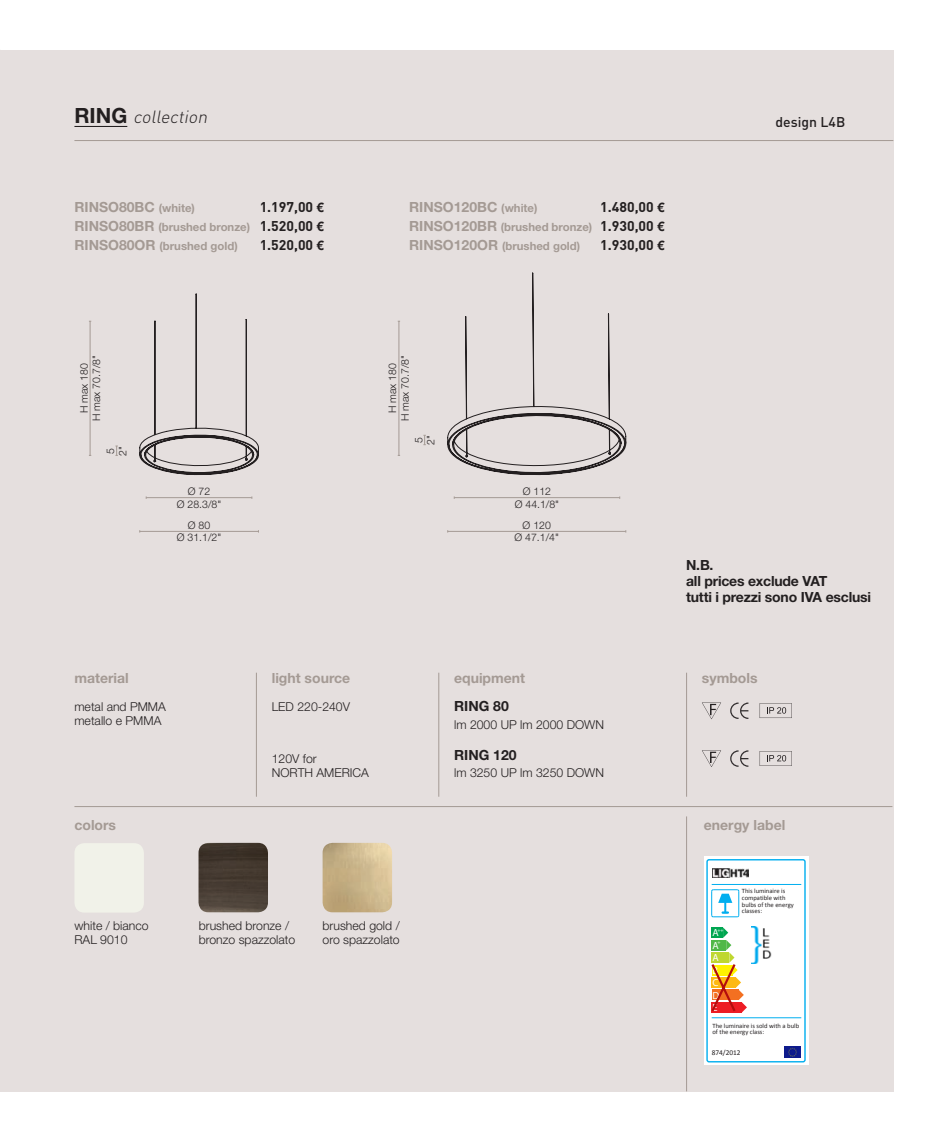
<style>
.page{position:relative;width:943px;height:1141px;background:#fff}
.page>*{position:absolute;margin:0;border:0;box-sizing:border-box;transform-origin:0 0}
.t1{font:italic 300 17.5px "DIN";color:#231f20}
.t2{font:700 14px "Helvetica Neue LT Std";color:#a49a94}
.t3{font:700 14px/15.8px "Helvetica Neue LT Std";letter-spacing:-.015em;color:#231f20}
.t4{font:700 14px/19.2px "DIN";color:#231f20;text-align:justify}
.t5{font:500 14px "DIN";color:#231f20}
.t6{font:300 12.25px/14px "Helvetica Neue LT Std";color:#231f20}
.t7{font:700 11.38px/19.2px "Helvetica Neue LT Std";color:#a49a94}
.t8{font:300 10.5px/12.4px "Helvetica Neue LT Std";color:#231f20;text-align:center}
.t9{font:10.33px/12.4px "Myriad Pro";color:#fff}
.t10{font:7.35px "Calibri";color:#231f20}
.t11{font:6.65px/6.6px "Calibri";color:#231f20}
.t12{font:5.08px "Myriad Pro";color:#fff}
.s1{font-family:"Helvetica Neue LT Std";font-weight:700;font-style:normal;font-size:21px}
.s2{font-size:11.38px}
.s3{font-size:14px}
.s4{font-family:"Helvetica Neue LT Std";font-size:13.12px}
</style>
<div class="page">
<div style="left:0;top:50px;width:893px;height:1041px;background:#e5dfde"></div>
<hr style="left:74px;top:806px;width:818px;height:1px;background:#a49a94">
<hr style="left:686px;top:816px;width:1px;height:275px;background:#a49a94">
<hr style="left:256px;top:673px;width:1px;height:124px;background:#a49a94">
<hr style="left:438px;top:673px;width:1px;height:124px;background:#a49a94">
<hr style="left:686px;top:673px;width:1px;height:124px;background:#a49a94">
<div style="left:75px;top:843px;width:69px;height:70px;background:#f1f2e9"></div>
<img style="left:198px;top:843px;width:70px;height:69px">
<img style="left:322px;top:843px;width:70px;height:69px">
<div style="left:704px;top:857px;width:104px;height:208px;background:linear-gradient(to right,#fff,#fff)"></div>
<svg style="left:706px;top:859px;width:99px;height:203px;background:#e6ebe7"></svg>
<img style="left:712px;top:869px;width:36px;height:9px">
<hr style="left:74px;top:140px;width:819px;height:1px;background:#a49a94">
<hr style="left:74px;top:126px;width:53px;height:1px;background:#231f20">
<hr style="left:146px;top:497px;width:106px;height:1px;background:#a49a94">
<svg style="left:115px;top:446px;width:3px;height:10px"></svg>
<hr style="left:140px;top:531px;width:118px;height:1px;background:#a49a94">
<hr style="left:90px;top:321px;width:1px;height:134px;background:#a49a94">
<hr style="left:448px;top:531px;width:177px;height:1px;background:#a49a94">
<hr style="left:454px;top:497px;width:165px;height:1px;background:#a49a94">
<hr style="left:398px;top:321px;width:1px;height:134px;background:#a49a94">
<svg style="left:423px;top:435px;width:3px;height:10px"></svg>
<svg style="left:730px;top:703px;width:19px;height:16px"></svg>
<svg style="left:702px;top:703px;width:19px;height:16px"></svg>
<svg style="left:759px;top:703px;width:33px;height:15px"></svg>
<svg style="left:730px;top:750px;width:19px;height:17px"></svg>
<svg style="left:702px;top:750px;width:19px;height:17px"></svg>
<svg style="left:759px;top:751px;width:33px;height:15px"></svg>
<svg style="left:139px;top:294px;width:120px;height:181px"></svg>
<svg style="left:447px;top:273px;width:180px;height:203px"></svg>
<p class="t1" style="left:74px;top:106px;width:138px"><span class="s1">R I N G</span> collection</p>
<p class="t2" style="left:74px;top:198px;width:122px">RINSO80BC <span class="s2">(white)</span></p>
<p class="t7" style="left:74px;top:217px;width:177px"><span class="s3">RINSO80BR</span> (brushed bronze)<br><span class="s3">RINSO80OR</span> (brushed gold)</p>
<p class="t4" style="left:260px;top:196px;width:66px">1.197,00 <span class="s4">€ </span>1.520,00 <span class="s4">€ </span>1.520,00 <span class="s4">€</span></p>
<p class="t2" style="left:409px;top:198px;width:130px">RINSO120BC <span class="s2">(white)</span></p>
<p class="t7" style="left:409px;top:217px;width:184px"><span class="s3">RINSO120BR</span> (brushed bronze)<br><span class="s3">RINSO120OR</span> (brushed gold)</p>
<p class="t4" style="left:600px;top:196px;width:66px">1.480,00 <span class="s4">€ </span>1.930,00 <span class="s4">€ </span>1.930,00 <span class="s4">€</span></p>
<p class="t5" style="left:775px;top:113px;width:71px">design L4B</p>
<p class="t8" style="left:90px;top:421px;width:68px;rotate:-90deg">H max 70.7/8"</p>
<p class="t8" style="left:78px;top:413px;width:51px;rotate:-90deg">H max 180</p>
<p class="t8" style="left:104px;top:456px;width:11px;text-align:left;rotate:-90deg">5<br>2"</p>
<p class="t8" style="left:188px;top:485px;width:24px">Ø 72</p>
<p class="t8" style="left:177px;top:519px;width:46px">Ø 80<br>Ø 31.1/2"</p>
<p class="t8" style="left:177px;top:497px;width:46px">Ø 28.3/8"</p>
<p class="t8" style="left:399px;top:421px;width:68px;rotate:-90deg">H max 70.7/8"</p>
<p class="t8" style="left:386px;top:413px;width:51px;rotate:-90deg">H max 180</p>
<p class="t8" style="left:412px;top:445px;width:11px;text-align:left;rotate:-90deg">5<br>2"</p>
<p class="t8" style="left:515px;top:485px;width:46px">Ø 112<br>Ø 44.1/8"</p>
<p class="t8" style="left:514px;top:519px;width:46px">Ø 120<br>Ø 47.1/4"</p>
<p class="t3" style="left:686px;top:557px;width:186px">N.B.<br>all prices exclude VAT<br>tutti i prezzi sono IVA esclusi</p>
<p class="t2" style="left:74px;top:669px;width:56px">material</p>
<p class="t2" style="left:272px;top:669px;width:80px">light source</p>
<p class="t2" style="left:454px;top:669px;width:73px">equipment</p>
<p class="t2" style="left:702px;top:669px;width:57px">symbols</p>
<p class="t6" style="left:74px;top:700px;width:93px">metal and PMMA metallo e PMMA</p>
<p class="t3" style="left:454px;top:698px;width:56px">RING 80</p>
<p class="t6" style="left:272px;top:700px;width:80px">LED 220-240V</p>
<p class="t6" style="left:454px;top:717px;width:151px">lm 2000 UP lm 2000 DOWN</p>
<p class="t3" style="left:454px;top:747px;width:64px">RING 120</p>
<p class="t6" style="left:454px;top:765px;width:151px">lm 3250 UP lm 3250 DOWN</p>
<p class="t6" style="left:272px;top:752px;width:99px">120V for<br>NORTH AMERICA</p>
<p class="t2" style="left:74px;top:816px;width:43px">colors</p>
<p class="t6" style="left:74px;top:918px;width:76px">white / bianco<br>RAL 9010</p>
<p class="t6" style="left:199px;top:918px;width:98px">brushed bronze / bronzo spazzolato</p>
<p class="t6" style="left:322px;top:918px;width:79px">brushed gold / oro spazzolato</p>
<p class="t2" style="left:704px;top:816px;width:83px">energy label</p>
<p class="t9" style="left:712px;top:926px;width:8px">A<br>A<br>A<br>B<br>C<br>D<br>E</p>
<p class="t12" style="left:717px;top:927px;width:8px">++</p>
<p class="t12" style="left:717px;top:939px;width:5px">+</p>
<p class="t11" style="left:742px;top:888px;width:53px">This luminaire is compatible with bulbs of the energy classes:</p>
<p class="t11" style="left:712px;top:1022px;width:88px">The luminaire is sold with a bulb of the energy class:</p>
<p class="t10" style="left:711px;top:1048px;width:30px">874/2012</p>
</div>
